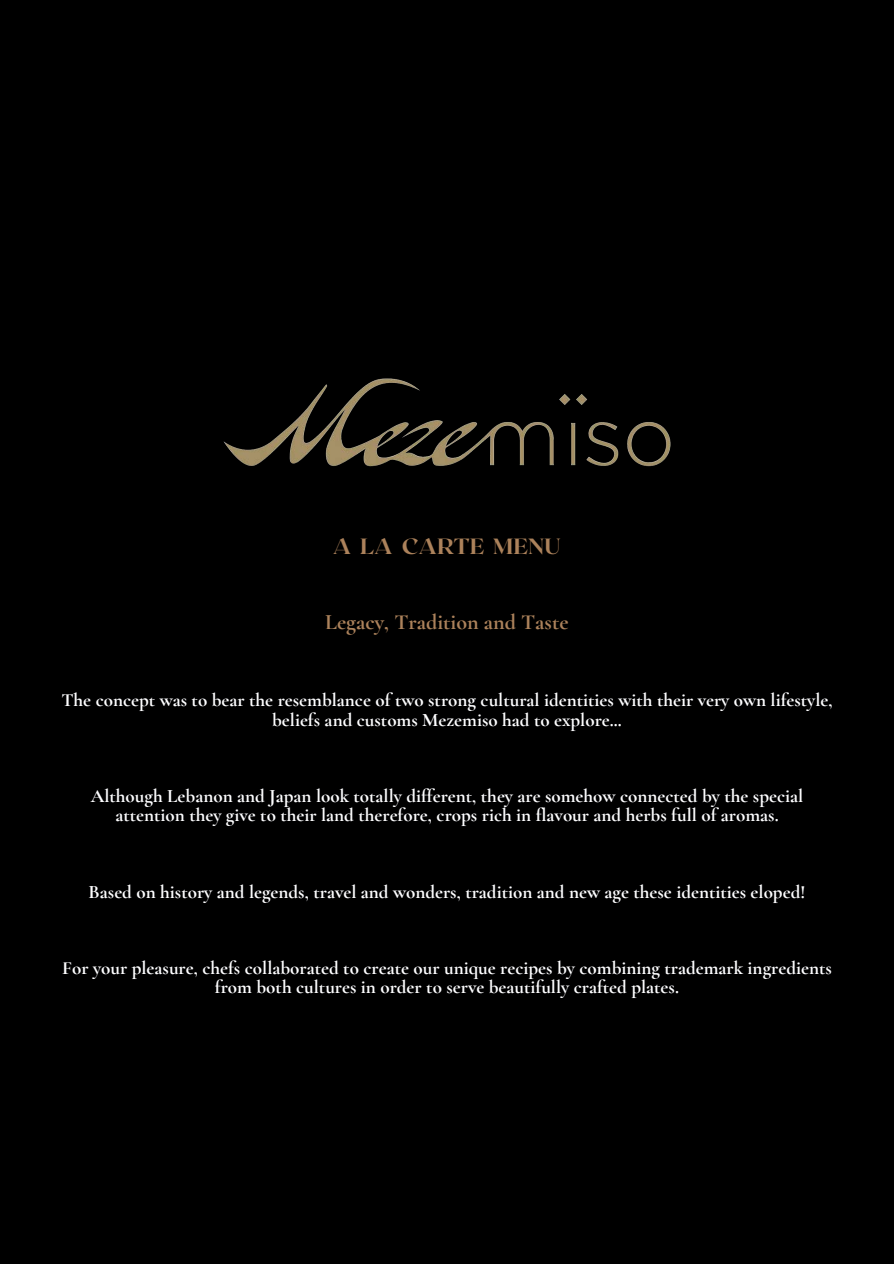
<style>
.page{position:relative;width:894px;height:1264px;background:#fff}
.page>*{position:absolute;margin:0;border:0;box-sizing:border-box;transform-origin:0 0}
.t1{font:700 22.05px "Cormorant Garamond";color:#ac825b}
.t2{font:800 22.05px "Roxborough CF";color:#ac825b}
.t3{font:700 19.05px/19.2px "Cormorant Garamond";color:#fefeff;text-align:center}
</style>
<div class="page">
<div style="left:0;top:0;width:893px;height:1263px;background:#000"></div>
<img style="left:223px;top:378px;width:448px;height:89px">
<h1 class="t2" style="left:332px;top:532px;width:229px">A LA CARTE MENU</h1>
<h2 class="t1" style="left:325px;top:608px;width:245px">Legacy, Tradition and Taste</h2>
<p class="t3" style="left:61px;top:690px;width:772px">The concept was to bear the resemblance of two strong cultural identities with their very own lifestyle, beliefs and customs Mezemiso had to explore...</p>
<p class="t3" style="left:91px;top:786px;width:713px">Although Lebanon and Japan look totally different, they are somehow connected by the special attention they give to their land therefore, crops rich in flavour and herbs full of aromas.</p>
<p class="t3" style="left:89px;top:882px;width:718px">Based on history and legends, travel and wonders, tradition and new age these identities eloped!</p>
<p class="t3" style="left:62px;top:958px;width:771px">For your pleasure, chefs collaborated to create our unique recipes by combining trademark ingredients from both cultures in order to serve beautifully crafted plates.</p>
</div>
